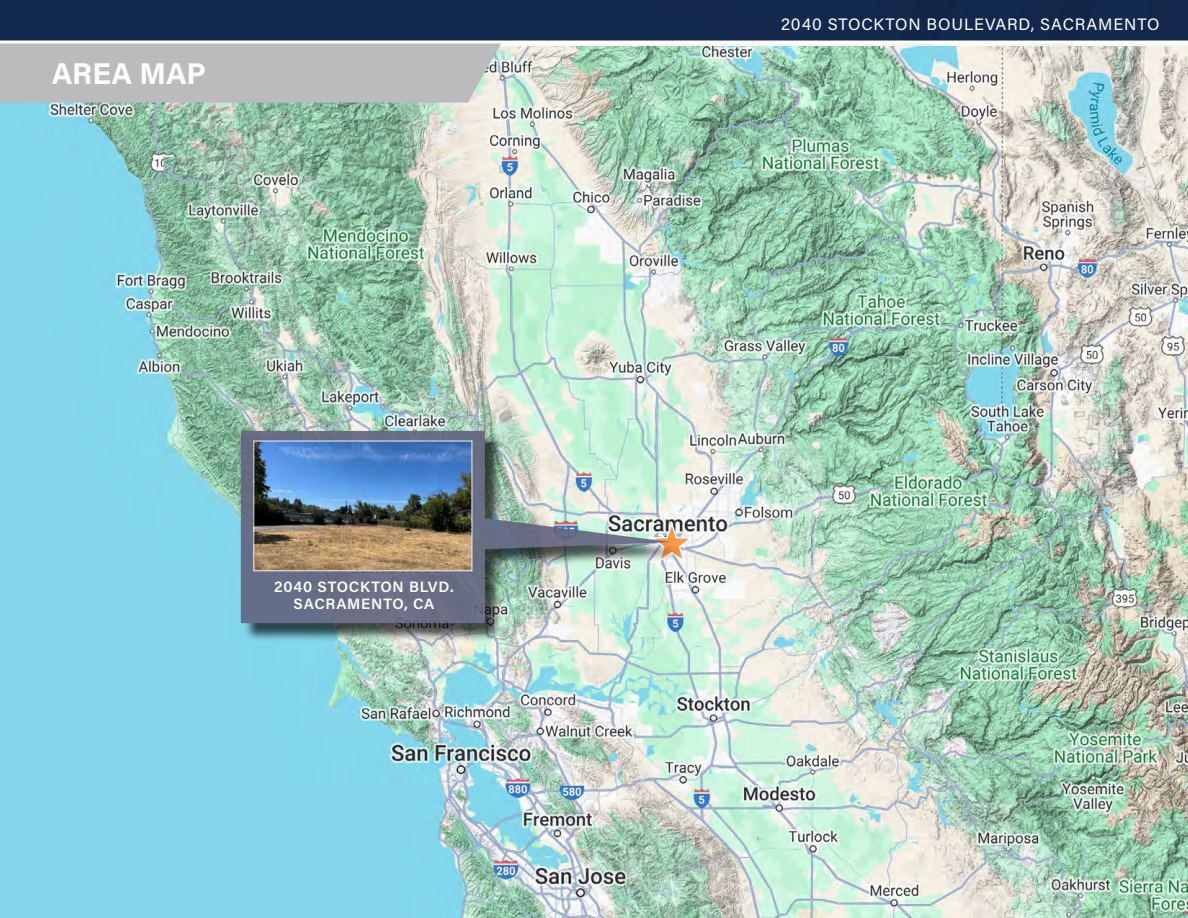
<style>
.page{position:relative;width:1188px;height:918px;background:#fff}
.page>*{position:absolute;margin:0;border:0;box-sizing:border-box;transform-origin:0 0}
.t1{font:700 30px "Acumin Pro";color:#fff}
.t2{font:16.5px "Acumin Pro";letter-spacing:.05em;color:#fff}
.t3{font:600 15px/16.5px "Acumin Pro";letter-spacing:.045em;color:#fff;text-align:center}
</style>
<div class="page">
<div style="left:0;top:0;width:1188px;height:42px;background:#13294e"></div>
<img style="left:0;top:46px;width:1188px;height:872px">
<svg style="left:688px;top:522px;width:7px;height:43px"></svg>
<div style="left:0;top:44px;width:502px;height:59px;background:#bbbbbe"></div>
<svg style="left:0;top:40px;width:1188px;height:4px"></svg>
<div style="left:243px;top:433px;width:445px;height:209px;background:#000;opacity:.75"></div>
<img style="left:241px;top:431px;width:431px;height:192px">
<img style="left:255px;top:443px;width:215px;height:126px">
<div style="left:253px;top:441px;width:219px;height:130px;border:1px solid #f1f1f2"></div>
<h1 class="t1" style="left:52px;top:52px;width:156px">AREA MAP</h1>
<p class="t3" style="left:274px;top:578px;width:181px">2040 STOCKTON BLVD.<br>SACRAMENTO, CA</p>
<p class="t2" style="left:781px;top:13px;width:380px">2040 STOCKTON BOULEVARD, SACRAMENTO</p>
</div>
